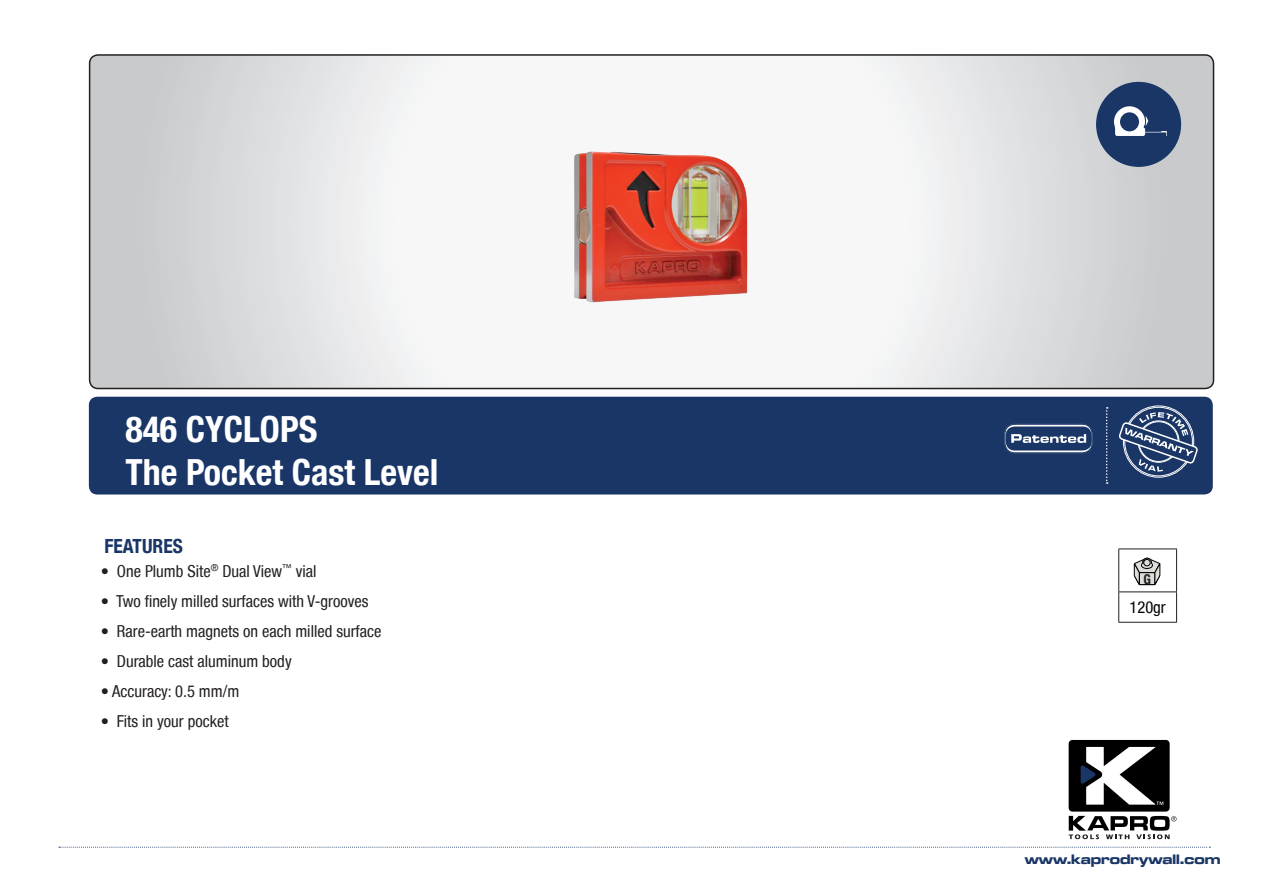
<style>
.page{position:relative;width:1263px;height:893px;background:#fff}
.page>*{position:absolute;margin:0;border:0;box-sizing:border-box;transform-origin:0 0}
.t1{font:700 condensed 36px/43.2px "Helvetica Neue LT";color:#fff}
.t2{font:700 condensed 19.5px "Helvetica Neue LT";color:#193667}
.t3{font:condensed 16.5px/30px "Helvetica Neue LT";color:#231f20}
.t4{font:condensed 16.5px "Helvetica Neue LT";color:#000}
.t5{font:700 expanded 14.25px "Microgramma LT";color:#193667}
.t6{font:700 condensed 13.5px "Helvetica Neue LT";color:#231f20}
.t7{font:condensed 9.6px "Helvetica Neue LT";color:#231f20}
</style>
<div class="page">
<svg style="left:90px;top:55px;width:1123px;height:333px"></svg>
<div style="left:89px;top:54px;width:1125px;height:335px;border:2px solid #231f20;border-radius:9px"></div>
<div style="left:1097px;top:83px;width:83px;height:83px;background:#193667;border-radius:50%"></div>
<svg style="left:1114px;top:106px;width:53px;height:30px"></svg>
<div style="left:89px;top:397px;width:1124px;height:97px;background:#193667;border-radius:9px"></div>
<div style="left:1069px;top:740px;width:101px;height:72px;background:#000;border-radius:4px"></div>
<svg style="left:1069px;top:816px;width:107px;height:23px"></svg>
<svg style="left:1081px;top:747px;width:82px;height:58px"></svg>
<svg style="left:59px;top:847px;width:1151px;height:1px"></svg>
<svg style="left:1106px;top:407px;width:2px;height:77px"></svg>
<svg style="left:1004px;top:424px;width:89px;height:29px"></svg>
<div style="left:1003px;top:423px;width:90px;height:31px;border:1px solid #193667;border-radius:11px"></div>
<div style="left:1005px;top:424px;width:87px;height:29px;border:1px solid #193667;border-radius:10px"></div>
<div style="left:1006px;top:426px;width:86px;height:24px;background:#193667;border-radius:9px"></div>
<svg style="left:1011px;top:434px;width:75px;height:9px"></svg>
<svg style="left:1119px;top:412px;width:79px;height:60px"></svg>
<img style="left:563px;top:138px;width:193px;height:172px">
<hr style="left:1118px;top:549px;width:59px;height:1px;background:#231f20">
<hr style="left:1118px;top:549px;width:1px;height:42px;background:#231f20">
<hr style="left:1176px;top:549px;width:1px;height:42px;background:#231f20">
<hr style="left:1118px;top:591px;width:59px;height:1px;background:#231f20">
<hr style="left:1118px;top:592px;width:1px;height:30px;background:#231f20">
<hr style="left:1176px;top:592px;width:1px;height:30px;background:#231f20">
<hr style="left:1118px;top:622px;width:59px;height:1px;background:#231f20">
<svg style="left:1134px;top:557px;width:26px;height:29px"></svg>
<h1 class="t1" style="left:125px;top:407px;width:314px">846 CYCLOPS<br>The Pocket Cast Level</h1>
<p class="t2" style="left:104px;top:534px;width:80px">FEATURES</p>
<p class="t7" style="left:211px;top:562px;width:9px">®</p>
<p class="t7" style="left:282px;top:562px;width:11px">™</p>
<p class="t3" style="left:117px;top:556px;width:95px">One Plumb Site</p>
<p class="t3" style="left:222px;top:556px;width:61px">Dual View</p>
<p class="t3" style="left:296px;top:556px;width:22px">vial</p>
<p class="t3" style="left:101px;top:556px;width:10px">•</p>
<p class="t3" style="left:117px;top:586px;width:266px;text-indent:-16px">• Two finely milled surfaces with -V grooves<br>Rare-earth magnets on each milled surface</p>
<p class="t3" style="left:101px;top:616px;width:10px">•</p>
<p class="t3" style="left:117px;top:646px;width:176px">Durable cast aluminum body</p>
<p class="t3" style="left:101px;top:646px;width:10px">•</p>
<p class="t3" style="left:101px;top:676px;width:140px;text-align:center">• Accuracy: 0.5 mm m/<br>Fits in your pocket</p>
<p class="t3" style="left:101px;top:706px;width:10px">•</p>
<p class="t6" style="left:1143px;top:571px;width:9px">G</p>
<p class="t4" style="left:1129px;top:598px;width:38px">120gr</p>
<p class="t5" style="left:1025px;top:850px;width:197px">www.kaprodrywall.com</p>
</div>
